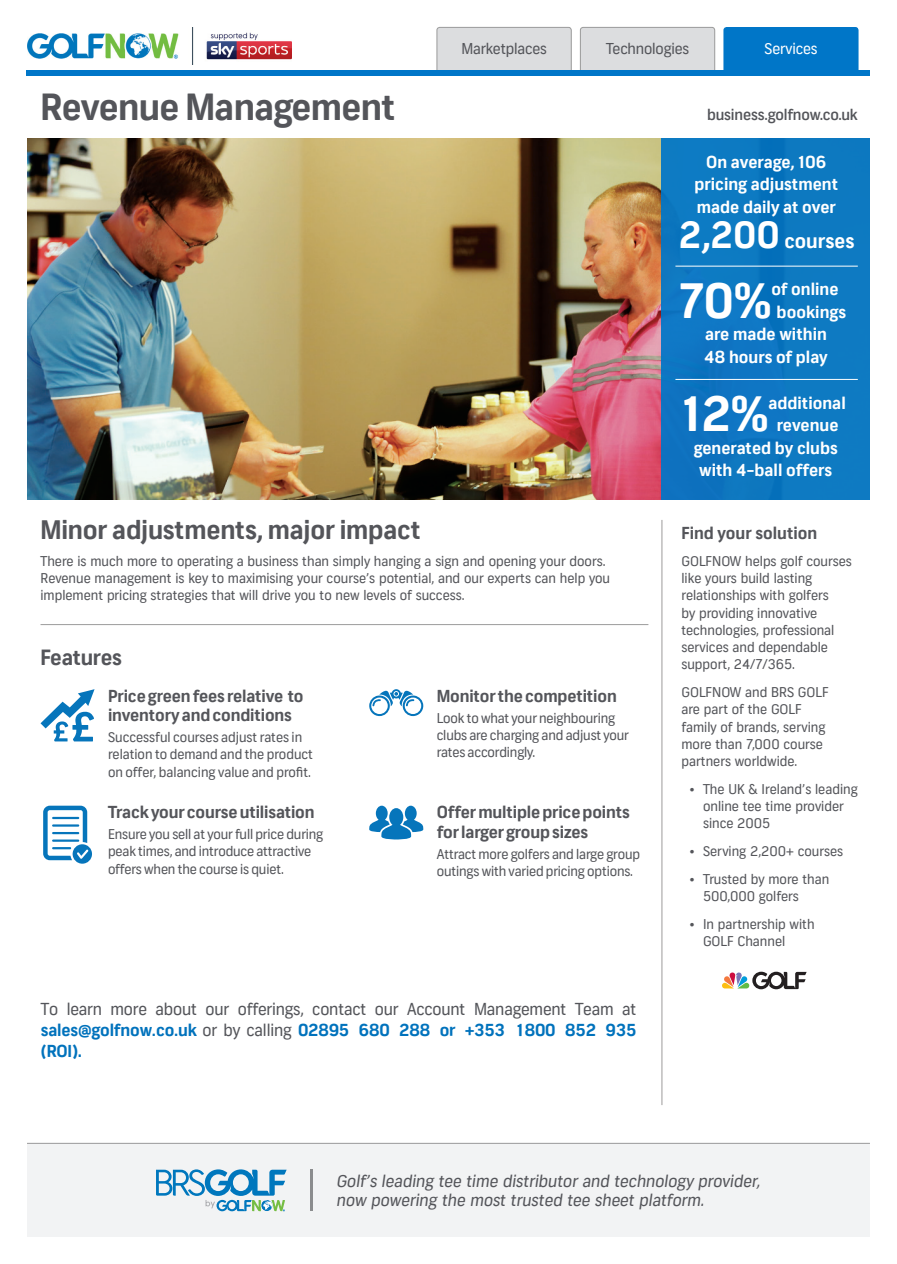
<style>
.page{position:relative;width:897px;height:1264px;background:#fff}
.page>*{position:absolute;margin:0;border:0;box-sizing:border-box;transform-origin:0 0}
.t1{font:700 47.25px "NBCSN Frank";color:#fff}
.t2{font:700 36px "NBCSN Frank";letter-spacing:-.02em;color:#54555a}
.t3{font:700 25.5px "NBCSN Frank";letter-spacing:-.01em;color:#54555a}
.t4{font:700 21px "NBCSN Frank";letter-spacing:-.015em;color:#54555a}
.t5{font:700 19.5px "NBCSN Frank";color:#fff}
.t6{font:16.5px/21px "NBCSN Frank";letter-spacing:-.01em;color:#54555a}
.t7{font:700 16.5px/19.5px "NBCSN Frank";letter-spacing:-.01em;color:#54555a}
.t8{font:700 16.5px/22.5px "NBCSN Frank";color:#fff;text-align:center}
.t9{font:15px "NBCSN Frank";letter-spacing:-.01em;color:#54555a}
.t10{font:500 15px "NBCSN Frank";letter-spacing:-.01em;color:#54555a}
.t11{font:15px "NBCSN Frank";letter-spacing:-.01em;color:#fff}
.t12{font:13.5px/17.2px "NBCSN Frank";color:#54555a}
.s1{font-size:36px}
.s2{font-weight:700;color:#0072bc}
.s3{font-family:"GC Frank";font-weight:700;color:#0072bc}
</style>
<div class="page">
<svg style="left:27px;top:27px;width:842px;height:48px"></svg>
<img style="left:27px;top:138px;width:635px;height:361px">
<svg style="left:662px;top:138px;width:207px;height:361px;background:#0d77c1"></svg>
<hr style="left:675px;top:266px;width:182px;height:1px;background:#fff">
<hr style="left:675px;top:379px;width:182px;height:1px;background:#fff">
<hr style="left:661px;top:520px;width:1px;height:585px;background:#9c9b9b">
<hr style="left:40px;top:624px;width:608px;height:1px;background:#9c9b9b">
<svg style="left:369px;top:805px;width:54px;height:34px"></svg>
<div style="left:27px;top:1143px;width:842px;height:94px;background:#f2f3f4"></div>
<hr style="left:27px;top:1143px;width:842px;height:1px;background:#9a9a9a">
<hr style="left:310px;top:1169px;width:2px;height:42px;background:#8b8c8e">
<svg style="left:41px;top:689px;width:53px;height:52px"></svg>
<svg style="left:43px;top:805px;width:49px;height:58px"></svg>
<svg style="left:369px;top:689px;width:54px;height:27px"></svg>
<svg style="left:722px;top:971px;width:84px;height:18px"></svg>
<svg style="left:156px;top:1169px;width:130px;height:42px"></svg>
<img style="left:27px;top:27px;width:264px;height:38px">
<p class="t2" style="left:40px;top:85px;width:356px">Revenue Management</p>
<p class="t9" style="left:461px;top:40px;width:87px">Marketplaces</p>
<p class="t9" style="left:606px;top:40px;width:84px">Technologies</p>
<p class="t11" style="left:764px;top:40px;width:54px">Services</p>
<p class="t10" style="left:707px;top:106px;width:152px">business.golfnow.co.uk</p>
<p class="t8" style="left:694px;top:151px;width:145px">On average, 106 pricing adjustment made daily at over</p>
<p class="t5" style="left:678px;top:229px;width:177px"><span class="s1">2,200</span> courses</p>
<p class="t1" style="left:678px;top:272px;width:95px">70%</p>
<p class="t8" style="left:771px;top:279px;width:69px">of online</p>
<p class="t8" style="left:776px;top:301px;width:71px">bookings</p>
<p class="t8" style="left:705px;top:324px;width:123px">are made within</p>
<p class="t8" style="left:704px;top:346px;width:125px">48 hours of play</p>
<p class="t1" style="left:681px;top:385px;width:88px">12%</p>
<p class="t8" style="left:768px;top:392px;width:79px">additional</p>
<p class="t8" style="left:776px;top:415px;width:63px">revenue</p>
<p class="t8" style="left:693px;top:437px;width:145px">generated by clubs</p>
<p class="t8" style="left:699px;top:460px;width:134px">with 4-ball offers</p>
<p class="t3" style="left:40px;top:514px;width:381px">Minor adjustments, major impact</p>
<p class="t12" style="left:40px;top:553px;width:571px">There is much more to operating a business than simply hanging a sign and opening your doors.<br>Revenue management is key to maximising your course’s potential, and our experts can help you implement pricing strategies that will drive you to new levels of success.</p>
<p class="t4" style="left:40px;top:644px;width:83px">Features</p>
<p class="t7" style="left:108px;top:687px;width:197px">Price green fees relative to inventory and conditions</p>
<p class="t12" style="left:108px;top:729px;width:206px">Successful courses adjust rates in relation to demand and the product on offer, balancing value and profit.</p>
<p class="t7" style="left:108px;top:803px;width:208px">Track your course utilisation</p>
<p class="t12" style="left:108px;top:826px;width:217px">Ensure you sell at your full price during peak times, and introduce attractive offers when the course is quiet.</p>
<p class="t7" style="left:436px;top:687px;width:181px">Monitor the competition</p>
<p class="t12" style="left:436px;top:709px;width:194px">Look to what your neighbouring clubs are charging and adjust your rates accordingly.</p>
<p class="t7" style="left:436px;top:803px;width:194px">Offer multiple price points for larger group sizes</p>
<p class="t12" style="left:436px;top:845px;width:205px">Attract more golfers and large group outings with varied pricing options.</p>
<p class="t6" style="left:41px;top:999px;width:597px;text-align:justify">To learn more about our offerings, contact our Account Management Team at <span class="s2">sales@golfnow.co.uk</span> or by calling <span class="s3">02895 680 288 or +353 1800 852 935 (ROI).</span></p>
<p class="t7" style="left:681px;top:524px;width:137px">Find your solution</p>
<p class="t12" style="left:681px;top:553px;width:172px">GOLFNOW helps golf courses like yours build lasting relationships with golfers<br>by providing innovative technologies, professional services and dependable support, 24/7/365.</p>
<p class="t12" style="left:681px;top:684px;width:149px">GOLFNOW and BRS GOLF are part of the GOLF family of brands, serving more than 7,000 course partners worldwide.</p>
<p class="t12" style="left:703px;top:781px;width:156px;text-indent:-14px">• The UK &amp; Ireland’s leading online tee time provider since 2005</p>
<p class="t12" style="left:689px;top:843px;width:155px">• Serving 2,200+ courses</p>
<p class="t12" style="left:703px;top:871px;width:128px;text-indent:-14px">• Trusted by more than<br>500,000 golfers</p>
<p class="t12" style="left:703px;top:916px;width:113px;text-indent:-14px">• In partnership with<br>GOLF Channel</p>
<p class="t6" style="left:336px;top:1171px;width:428px;line-height:19.8px">Golf’s leading tee time distributor and technology provider, now powering the most trusted tee sheet platform.</p>
</div>
